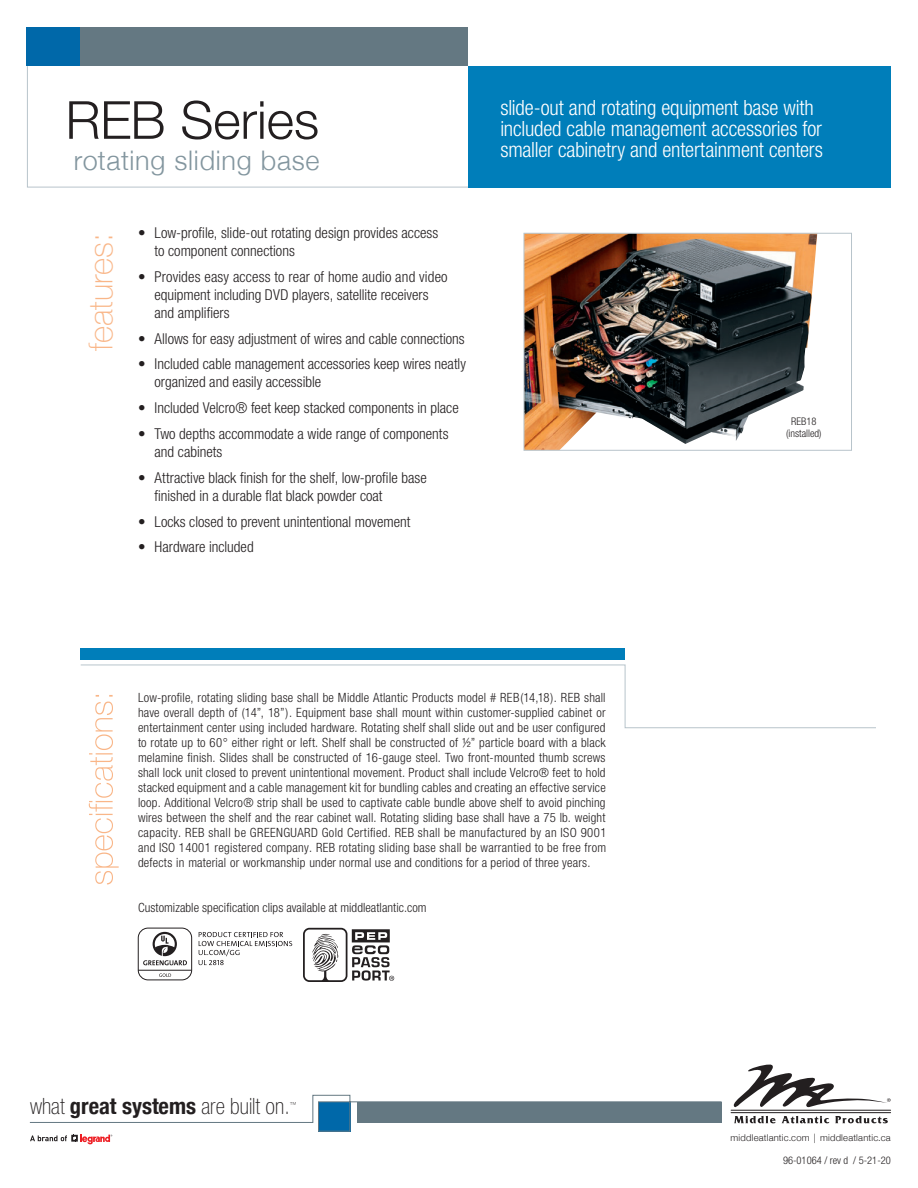
<style>
.page{position:relative;width:918px;height:1188px;background:#fff}
.page>*{position:absolute;margin:0;border:0;box-sizing:border-box;transform-origin:0 0}
.t1{font:300 52.5px "Helvetica Neue";color:#231f20}
.t2{font:100 33px "Helvetica Neue";color:#f9b688}
.t3{font:300 27px "Helvetica Neue";letter-spacing:.025em;color:#83969f}
.t4{font:100 condensed 22.5px "Helvetica Neue";color:#231f20}
.t5{font:300 condensed 21px/21px "Helvetica Neue";letter-spacing:-.01em;color:#fff}
.t6{font:300 condensed 15px/18px "Helvetica Neue";color:#231f20}
.t7{font:300 condensed 12.75px/15px "Helvetica Neue";letter-spacing:.01em;color:#231f20;text-align:justify}
.t8{font:300 condensed 10.5px/12px "Helvetica Neue";color:#231f20;text-align:center}
.t9{font:300 9.3px "Helvetica Neue";letter-spacing:.025em;color:#231f20}
.t10{font:100 condensed 7.05px "Helvetica Neue";color:#231f20}
.s1{font-stretch:normal}
.s2{font-weight:700}
</style>
<div class="page">
<svg style="left:29px;top:1095px;width:693px;height:50px"></svg>
<svg style="left:734px;top:1065px;width:157px;height:43px"></svg>
<hr style="left:731px;top:1110px;width:160px;height:1px;background:#231f20">
<hr style="left:731px;top:1112px;width:160px;height:1px;background:#231f20">
<svg style="left:734px;top:1116px;width:42px;height:7px"></svg>
<svg style="left:782px;top:1116px;width:47px;height:7px"></svg>
<svg style="left:835px;top:1116px;width:53px;height:7px"></svg>
<div style="left:468px;top:66px;width:423px;height:121px;background:#007eba"></div>
<div style="left:26px;top:27px;width:54px;height:39px;background:#0068a9"></div>
<div style="left:81px;top:27px;width:387px;height:39px;background:#647882"></div>
<svg style="left:27px;top:65px;width:442px;height:123px"></svg>
<div style="left:80px;top:648px;width:545px;height:12px;background:#007eba"></div>
<svg style="left:89px;top:729px;width:30px;height:155px"></svg>
<svg style="left:80px;top:664px;width:796px;height:65px"></svg>
<div style="left:138px;top:928px;width:54px;height:52px;border:1px solid #231f20;border-radius:10px"></div>
<hr style="left:138px;top:970px;width:53px;height:1px;background:#231f20">
<svg style="left:159px;top:973px;width:12px;height:4px"></svg>
<svg style="left:143px;top:932px;width:44px;height:33px"></svg>
<svg style="left:199px;top:932px;width:93px;height:33px"></svg>
<img style="left:526px;top:235px;width:291px;height:213px">
<div style="left:524px;top:233px;width:328px;height:217px;border:1px solid #b8c4cb"></div>
<svg style="left:303px;top:928px;width:91px;height:54px"></svg>
<h1 class="t1" style="left:66px;top:78px;width:255px">REB Series</h1>
<h3 class="t3" style="left:74px;top:139px;width:247px">rotating sliding base</h3>
<h2 class="t2" style="left:76px;top:351px;width:120px;rotate:-90deg">features:</h2>
<p class="t6" style="left:155px;top:223px;width:285px;text-indent:-17px">• Low-profile, slide-out rotating design provides access to component connections</p>
<p class="t6" style="left:155px;top:267px;width:295px;text-indent:-16px">• Provides easy access to rear of home audio and video equipment including DVD players, satellite receivers and amplifiers</p>
<p class="t6" style="left:138px;top:329px;width:328px">• Allows for easy adjustment of wires and cable connections</p>
<p class="t6" style="left:155px;top:355px;width:313px;text-indent:-17px">• Included cable management accessories keep wires neatly organized and easily accessible</p>
<p class="t6" style="left:138px;top:399px;width:322px">• Included Velcro® feet keep stacked components in place</p>
<p class="t6" style="left:155px;top:425px;width:296px;text-indent:-17px">• Two depths accommodate a wide range of components and cabinets</p>
<p class="t6" style="left:155px;top:468px;width:274px;text-indent:-16px">• Attractive black finish for the shelf, low-profile base finished in a durable flat black powder coat</p>
<p class="t6" style="left:138px;top:512px;width:274px">• Locks closed to prevent unintentional movement</p>
<p class="t6" style="left:138px;top:538px;width:117px">• Hardware included</p>
<h3 class="t5" style="left:500px;top:97px;width:324px">slide-out and rotating equipment base with included cable management accessories for smaller cabinetry and entertainment centers</h3>
<p class="t8" style="left:786px;top:415px;width:37px">REB18 (installed)</p>
<p class="t7" style="left:138px;top:689px;width:470px">Low-profile, rotating sliding base shall be Middle Atlantic Products model # REB(14,18). REB shall have overall depth of (14”, 18”). Equipment base shall mount within customer-supplied cabinet or entertainment center using included hardware. Rotating shelf shall slide out and be user configured to rotate up to 60<span class="s1">°</span> either right or left. Shelf shall be constructed of ½” particle board with a black melamine finish. Slides shall be constructed of 16-gauge steel. Two front-mounted thumb screws shall lock unit closed to prevent unintentional movement. Product shall include Velcro® feet to hold stacked equipment and a cable management kit for bundling cables and creating an effective service loop. Additional Velcro® strip shall be used to captivate cable bundle above shelf to avoid pinching wires between the shelf and the rear cabinet wall. Rotating sliding base shall have a 75 lb. weight capacity. REB shall be GREENGUARD Gold Certified. REB shall be manufactured by an ISO 9001 and ISO 14001 registered company. REB rotating sliding base shall be warrantied to be free from defects in material or workmanship under normal use and conditions for a period of three years.</p>
<p class="t7" style="left:138px;top:899px;width:290px">Customizable specification clips available at middleatlantic.com</p>
<h3 class="t4" style="left:30px;top:1093px;width:261px">what <span class="s2">great systems</span> are built on.</h3>
<p class="t10" style="left:290px;top:1100px;width:8px">™</p>
<p class="t9" style="left:731px;top:1130px;width:162px">middleatlantic.com | middleatlantic.ca</p>
<p class="t8" style="left:783px;top:1154px;width:109px">96-01064 / rev d / 5-21-20</p>
</div>
